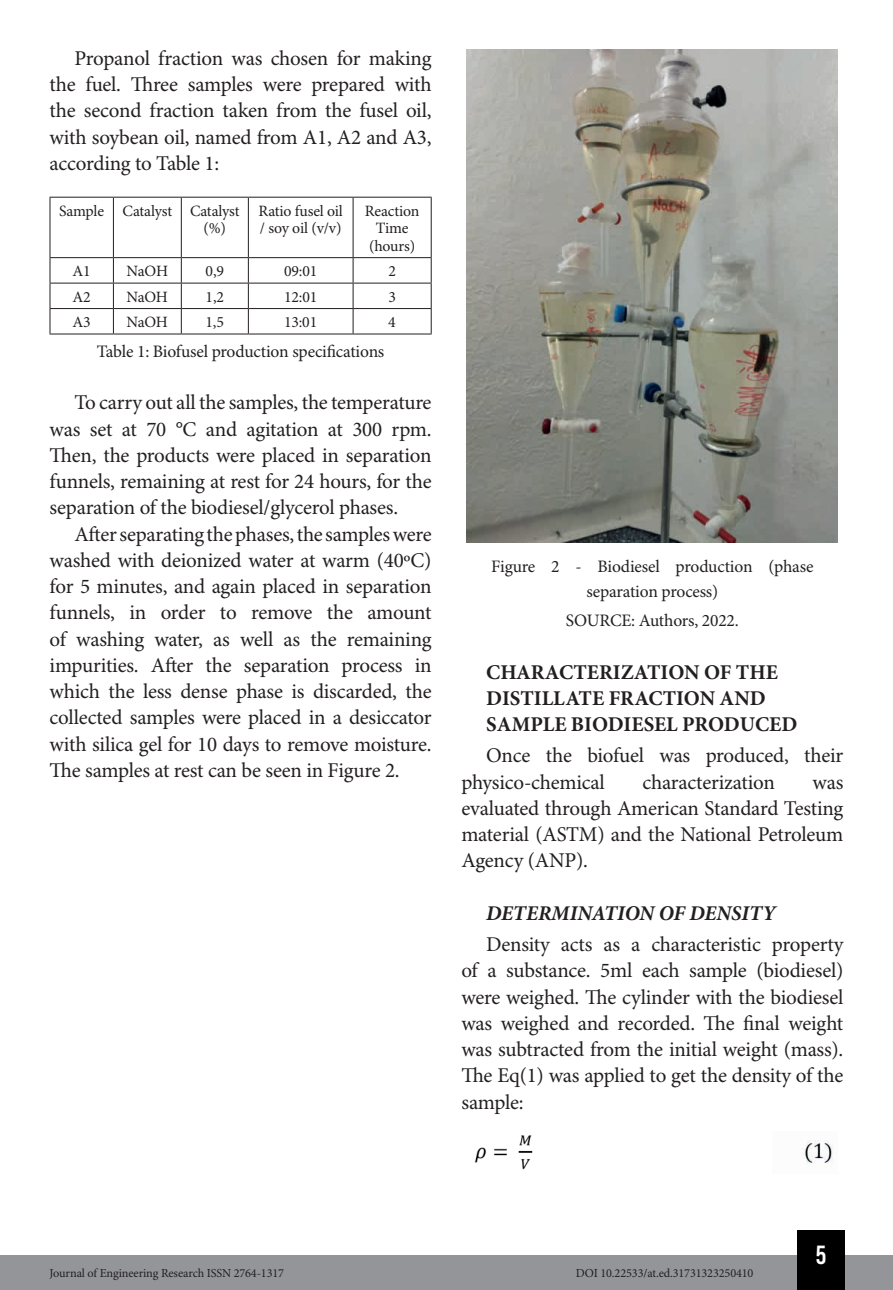
<style>
.page{position:relative;width:893px;height:1290px;background:#fff}
.page>*{position:absolute;margin:0;border:0;box-sizing:border-box;transform-origin:0 0}
.t1{font:26.25px "Bebas Kai";color:#fff}
.t2{font:21px/26.2px "Minion Pro";letter-spacing:-.01em;color:#231f20;text-align:justify}
.t3{font:700 21px/26.2px "Minion Pro";color:#231f20}
.t4{font:italic 700 21px "Minion Pro";color:#231f20}
.t5{font:17.5px/24.5px "Minion Pro";letter-spacing:-.01em;color:#231f20;text-align:center}
.t6{font:15.75px/17.5px "Minion Pro";letter-spacing:-.01em;color:#231f20}
.t7{font:12.25px "Minion Pro";letter-spacing:-.01em;color:#231f20}
</style>
<div class="page">
<div style="left:0;top:1255px;width:893px;height:35px;background:#939598"></div>
<div style="left:797px;top:1230px;width:48px;height:60px;background:#000"></div>
<hr style="left:50px;top:197px;width:63px;height:1px;background:#231f20">
<hr style="left:50px;top:198px;width:1px;height:59px;background:#231f20">
<hr style="left:113px;top:197px;width:68px;height:1px;background:#231f20">
<hr style="left:113px;top:198px;width:1px;height:59px;background:#231f20">
<hr style="left:181px;top:197px;width:67px;height:1px;background:#231f20">
<hr style="left:181px;top:198px;width:1px;height:59px;background:#231f20">
<hr style="left:248px;top:197px;width:105px;height:1px;background:#231f20">
<hr style="left:248px;top:198px;width:1px;height:59px;background:#231f20">
<hr style="left:353px;top:197px;width:79px;height:1px;background:#231f20">
<hr style="left:353px;top:198px;width:1px;height:59px;background:#231f20">
<hr style="left:431px;top:198px;width:1px;height:59px;background:#231f20">
<hr style="left:50px;top:257px;width:63px;height:1px;background:#231f20">
<hr style="left:113px;top:257px;width:68px;height:1px;background:#231f20">
<hr style="left:181px;top:257px;width:67px;height:1px;background:#231f20">
<hr style="left:248px;top:257px;width:105px;height:1px;background:#231f20">
<hr style="left:353px;top:257px;width:79px;height:1px;background:#231f20">
<hr style="left:50px;top:283px;width:63px;height:1px;background:#231f20">
<hr style="left:113px;top:283px;width:68px;height:1px;background:#231f20">
<hr style="left:181px;top:283px;width:67px;height:1px;background:#231f20">
<hr style="left:248px;top:283px;width:105px;height:1px;background:#231f20">
<hr style="left:353px;top:283px;width:79px;height:1px;background:#231f20">
<hr style="left:50px;top:308px;width:63px;height:1px;background:#231f20">
<svg style="left:50px;top:258px;width:1px;height:76px"></svg>
<hr style="left:113px;top:308px;width:68px;height:1px;background:#231f20">
<svg style="left:113px;top:258px;width:1px;height:76px"></svg>
<hr style="left:181px;top:308px;width:67px;height:1px;background:#231f20">
<svg style="left:181px;top:258px;width:1px;height:76px"></svg>
<hr style="left:248px;top:308px;width:105px;height:1px;background:#231f20">
<svg style="left:248px;top:258px;width:1px;height:76px"></svg>
<hr style="left:353px;top:308px;width:79px;height:1px;background:#231f20">
<svg style="left:353px;top:258px;width:1px;height:76px"></svg>
<svg style="left:431px;top:258px;width:1px;height:76px"></svg>
<hr style="left:50px;top:334px;width:63px;height:1px;background:#231f20">
<hr style="left:113px;top:334px;width:68px;height:1px;background:#231f20">
<hr style="left:181px;top:334px;width:67px;height:1px;background:#231f20">
<hr style="left:248px;top:334px;width:105px;height:1px;background:#231f20">
<hr style="left:353px;top:334px;width:79px;height:1px;background:#231f20">
<img style="left:467px;top:50px;width:371px;height:492px">
<img style="left:474px;top:1135px;width:360px;height:35px">
<p class="t2" style="left:50px;top:46px;width:384px;text-indent:25px">Propanol fraction was chosen for making the fuel. Three samples were prepared with the second fraction taken from the fusel oil, with soybean oil, named from A1, A2 and A3, according to Table 1:</p>
<p class="t6" style="left:204px;top:202px;width:38px;text-indent:-144px">Sample Catalyst Catalyst (%)</p>
<p class="t6" style="left:258px;top:202px;width:86px">Ratio fusel oil / soy oil (v/v)</p>
<p class="t6" style="left:365px;top:202px;width:56px;text-align:center">Reaction<br>Time (hours)</p>
<p class="t6" style="left:73px;top:263px;width:20px">A1</p>
<p class="t6" style="left:127px;top:263px;width:43px">NaOH</p>
<p class="t6" style="left:206px;top:263px;width:20px">0,9</p>
<p class="t6" style="left:284px;top:263px;width:35px">09:01</p>
<p class="t6" style="left:388px;top:263px;width:9px">2</p>
<p class="t6" style="left:73px;top:288px;width:20px">A2</p>
<p class="t6" style="left:127px;top:288px;width:43px">NaOH</p>
<p class="t6" style="left:206px;top:288px;width:20px">1,2</p>
<p class="t6" style="left:284px;top:288px;width:35px">12:01</p>
<p class="t6" style="left:388px;top:288px;width:9px">3</p>
<p class="t6" style="left:73px;top:314px;width:20px">A3</p>
<p class="t6" style="left:127px;top:314px;width:43px">NaOH</p>
<p class="t6" style="left:206px;top:314px;width:20px">1,5</p>
<p class="t6" style="left:284px;top:314px;width:35px">13:01</p>
<p class="t6" style="left:388px;top:314px;width:9px">4</p>
<p class="t5" style="left:97px;top:340px;width:289px">Table 1: Biofusel production specifications</p>
<p class="t2" style="left:50px;top:390px;width:384px;text-indent:25px">To carry out all the samples, the temperature was set at 70 °C and agitation at 300 rpm.<br>Then, the products were placed in separation funnels, remaining at rest for 24 hours, for the separation of the biodiesel/glycerol phases.</p>
<p class="t2" style="left:50px;top:522px;width:384px;text-indent:25px">After separating the phases, the samples were washed with deionized water at warm (40ºC) for 5 minutes, and again placed in separation funnels, in order to remove the amount of washing water, as well as the remaining impurities. After the separation process in which the less dense phase is discarded, the collected samples were placed in a desiccator with silica gel for 10 days to remove moisture.<br>The samples at rest can be seen in Figure 2.</p>
<p class="t5" style="left:491px;top:555px;width:324px">Figure 2 - Biodiesel production (phase separation process)</p>
<p class="t5" style="left:566px;top:609px;width:174px">SOURCE: Authors, 2022.</p>
<p class="t3" style="left:486px;top:658px;width:313px">CHARACTERIZATION OF THE<br>DISTILLATE FRACTION AND<br>SAMPLE BIODIESEL PRODUCED</p>
<p class="t2" style="left:461px;top:743px;width:383px;text-indent:25px">Once the biofuel was produced, their physico-chemical</p>
<p class="t2" style="left:643px;top:769px;width:134px">characterization</p>
<p class="t2" style="left:461px;top:769px;width:383px;text-indent:351px">was evaluated through American Standard Testing material (ASTM) and the National Petroleum Agency (ANP).</p>
<p class="t4" style="left:486px;top:898px;width:291px">DETERMINATION OF DENSITY</p>
<p class="t2" style="left:461px;top:932px;width:384px;text-indent:25px">Density acts as a characteristic property of a substance. 5ml each sample (biodiesel) were weighed. The cylinder with the biodiesel was weighed and recorded. The final weight was subtracted from the initial weight (mass).<br>The Eq(1) was applied to get the density of the sample:</p>
<p class="t1" style="left:816px;top:1241px;width:12px">5</p>
<p class="t7" style="left:50px;top:1266px;width:236px">Journal of Engineering Research ISSN 2764-1317</p>
<p class="t7" style="left:576px;top:1266px;width:179px">DOI 10.22533/at.ed.31731323250410</p>
</div>
